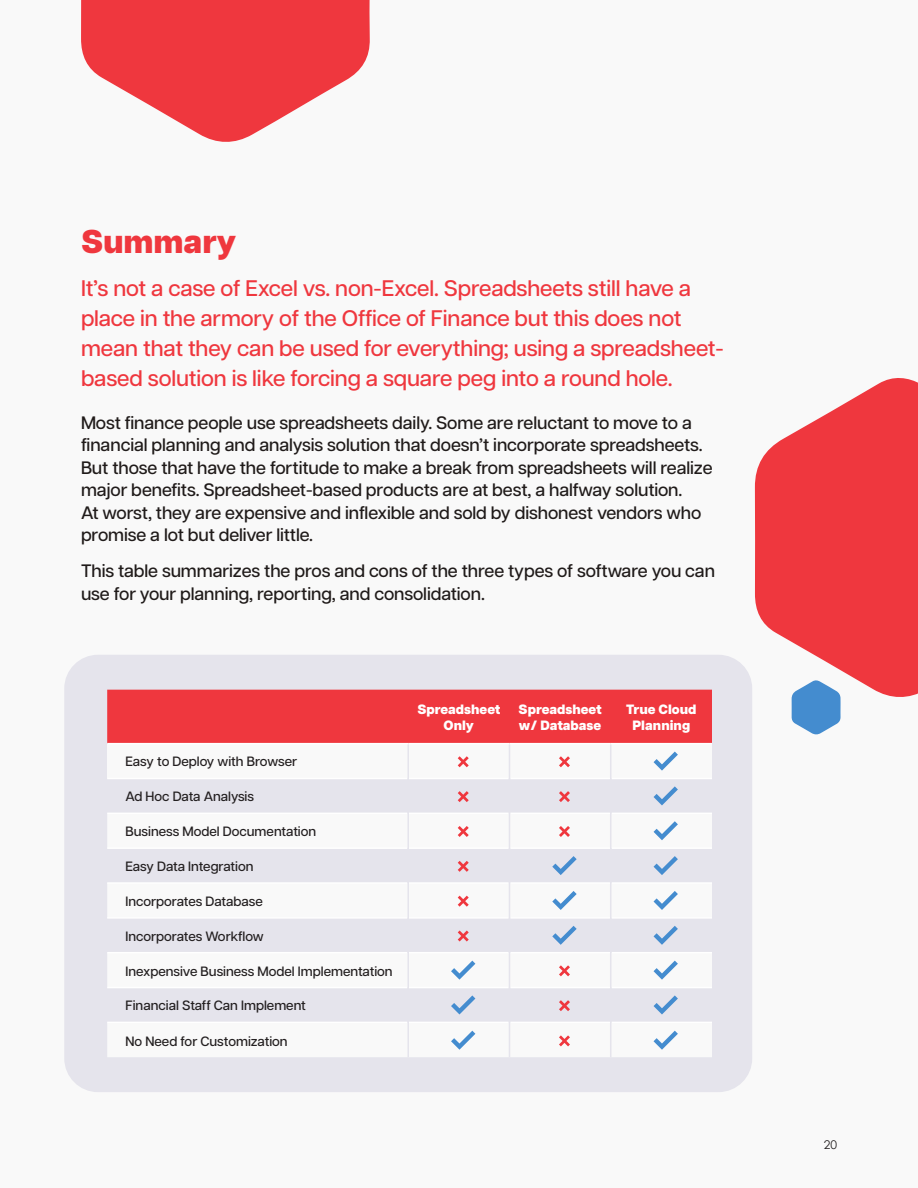
<style>
.page{position:relative;width:918px;height:1188px;background:#f9f9f9}
.page>*{position:absolute;margin:0;border:0;box-sizing:border-box;transform-origin:0 0}
.t1{font:800 33px "Articulat CF";letter-spacing:-.005em;color:#ef373e}
.Intro_para{font:500 22.5px/30px "Articulat CF";letter-spacing:-.005em;color:#ef373e}
.Body{font:500 18px/22.5px "Articulat CF";letter-spacing:-.005em;color:#201b1a}
.t2{font:500 13.5px "Articulat CF";color:#231f20}
.t3{font:800 13.5px/15.6px "Articulat CF";color:#fff;text-align:center}
.t4{font:12px "Century Gothic";color:#231f20}
</style>
<div class="page">
<svg style="left:81px;top:0;width:289px;height:142px"></svg>
<svg style="left:792px;top:700px;width:49px;height:35px"></svg>
<svg style="left:755px;top:378px;width:163px;height:322px;fill:#ef373e"></svg>
<div style="left:64px;top:655px;width:688px;height:437px;background:#e5e4ec;border-radius:34px"></div>
<div style="left:107px;top:690px;width:605px;height:53px;background:#ef373e"></div>
<div style="left:107px;top:744px;width:605px;height:313px;background:#f9f9f9"></div>
<svg style="left:107px;top:779px;width:605px;height:243px"></svg>
<hr style="left:107px;top:743px;width:301px;height:1px;background:#fff">
<hr style="left:408px;top:743px;width:101px;height:1px;background:#fff">
<hr style="left:509px;top:743px;width:102px;height:1px;background:#fff">
<hr style="left:611px;top:743px;width:101px;height:1px;background:#fff">
<hr style="left:107px;top:778px;width:300px;height:1px;background:#fff">
<hr style="left:409px;top:778px;width:100px;height:1px;background:#fff">
<hr style="left:510px;top:778px;width:100px;height:1px;background:#fff">
<hr style="left:611px;top:778px;width:101px;height:1px;background:#fff">
<hr style="left:107px;top:813px;width:300px;height:1px;background:#fff">
<hr style="left:409px;top:813px;width:100px;height:1px;background:#fff">
<hr style="left:510px;top:813px;width:100px;height:1px;background:#fff">
<hr style="left:611px;top:813px;width:101px;height:1px;background:#fff">
<hr style="left:107px;top:847px;width:300px;height:2px;background:#fff">
<hr style="left:409px;top:847px;width:100px;height:2px;background:#fff">
<hr style="left:510px;top:847px;width:100px;height:2px;background:#fff">
<hr style="left:611px;top:847px;width:101px;height:2px;background:#fff">
<hr style="left:107px;top:882px;width:300px;height:2px;background:#fff">
<hr style="left:409px;top:882px;width:100px;height:2px;background:#fff">
<hr style="left:510px;top:882px;width:100px;height:2px;background:#fff">
<hr style="left:611px;top:882px;width:101px;height:2px;background:#fff">
<hr style="left:107px;top:917px;width:300px;height:2px;background:#fff">
<hr style="left:409px;top:917px;width:100px;height:2px;background:#fff">
<hr style="left:510px;top:917px;width:100px;height:2px;background:#fff">
<hr style="left:611px;top:917px;width:101px;height:2px;background:#fff">
<hr style="left:107px;top:952px;width:300px;height:1px;background:#fff">
<hr style="left:409px;top:952px;width:100px;height:1px;background:#fff">
<hr style="left:510px;top:952px;width:100px;height:1px;background:#fff">
<hr style="left:611px;top:952px;width:101px;height:1px;background:#fff">
<hr style="left:107px;top:987px;width:300px;height:1px;background:#fff">
<hr style="left:409px;top:987px;width:100px;height:1px;background:#fff">
<hr style="left:510px;top:987px;width:100px;height:1px;background:#fff">
<hr style="left:611px;top:987px;width:101px;height:1px;background:#fff">
<hr style="left:107px;top:1022px;width:300px;height:1px;background:#fff">
<hr style="left:409px;top:1022px;width:100px;height:1px;background:#fff">
<hr style="left:510px;top:1022px;width:100px;height:1px;background:#fff">
<hr style="left:611px;top:1022px;width:101px;height:1px;background:#fff">
<hr style="left:407px;top:744px;width:2px;height:34px;background:#e5e4ec">
<hr style="left:509px;top:744px;width:1px;height:34px;background:#e5e4ec">
<hr style="left:610px;top:744px;width:1px;height:34px;background:#e5e4ec">
<hr style="left:407px;top:778px;width:2px;height:35px;background:#e5e4ec">
<hr style="left:509px;top:778px;width:1px;height:35px;background:#e5e4ec">
<hr style="left:610px;top:778px;width:1px;height:35px;background:#e5e4ec">
<hr style="left:407px;top:813px;width:2px;height:35px;background:#e5e4ec">
<hr style="left:509px;top:813px;width:1px;height:35px;background:#e5e4ec">
<hr style="left:610px;top:813px;width:1px;height:35px;background:#e5e4ec">
<hr style="left:407px;top:848px;width:2px;height:35px;background:#e5e4ec">
<hr style="left:509px;top:848px;width:1px;height:35px;background:#e5e4ec">
<hr style="left:610px;top:848px;width:1px;height:35px;background:#e5e4ec">
<hr style="left:407px;top:883px;width:2px;height:35px;background:#e5e4ec">
<hr style="left:509px;top:883px;width:1px;height:35px;background:#e5e4ec">
<hr style="left:610px;top:883px;width:1px;height:35px;background:#e5e4ec">
<hr style="left:407px;top:918px;width:2px;height:35px;background:#e5e4ec">
<hr style="left:509px;top:918px;width:1px;height:35px;background:#e5e4ec">
<hr style="left:610px;top:918px;width:1px;height:35px;background:#e5e4ec">
<hr style="left:407px;top:953px;width:2px;height:35px;background:#e5e4ec">
<hr style="left:509px;top:953px;width:1px;height:35px;background:#e5e4ec">
<hr style="left:610px;top:953px;width:1px;height:35px;background:#e5e4ec">
<hr style="left:407px;top:988px;width:2px;height:34px;background:#e5e4ec">
<hr style="left:509px;top:988px;width:1px;height:34px;background:#e5e4ec">
<hr style="left:610px;top:988px;width:1px;height:34px;background:#e5e4ec">
<hr style="left:407px;top:1022px;width:2px;height:35px;background:#e5e4ec">
<hr style="left:509px;top:1022px;width:1px;height:35px;background:#e5e4ec">
<hr style="left:610px;top:1022px;width:1px;height:35px;background:#e5e4ec">
<svg style="left:458px;top:756px;width:11px;height:11px"></svg>
<svg style="left:559px;top:756px;width:11px;height:11px"></svg>
<svg style="left:654px;top:752px;width:24px;height:19px"></svg>
<svg style="left:458px;top:791px;width:11px;height:11px"></svg>
<svg style="left:559px;top:791px;width:11px;height:11px"></svg>
<svg style="left:654px;top:786px;width:24px;height:19px"></svg>
<svg style="left:458px;top:826px;width:11px;height:11px"></svg>
<svg style="left:559px;top:826px;width:11px;height:11px"></svg>
<svg style="left:654px;top:821px;width:24px;height:19px"></svg>
<svg style="left:458px;top:861px;width:11px;height:11px"></svg>
<svg style="left:552px;top:856px;width:25px;height:19px"></svg>
<svg style="left:654px;top:856px;width:24px;height:19px"></svg>
<svg style="left:458px;top:896px;width:11px;height:11px"></svg>
<svg style="left:552px;top:891px;width:25px;height:19px"></svg>
<svg style="left:654px;top:891px;width:24px;height:19px"></svg>
<svg style="left:458px;top:931px;width:11px;height:11px"></svg>
<svg style="left:552px;top:926px;width:25px;height:19px"></svg>
<svg style="left:654px;top:926px;width:24px;height:19px"></svg>
<svg style="left:451px;top:961px;width:24px;height:19px"></svg>
<svg style="left:559px;top:965px;width:11px;height:11px"></svg>
<svg style="left:654px;top:961px;width:24px;height:19px"></svg>
<svg style="left:451px;top:995px;width:24px;height:19px"></svg>
<svg style="left:559px;top:1000px;width:11px;height:11px"></svg>
<svg style="left:654px;top:995px;width:24px;height:19px"></svg>
<svg style="left:451px;top:1031px;width:24px;height:19px"></svg>
<svg style="left:559px;top:1035px;width:11px;height:11px"></svg>
<svg style="left:654px;top:1031px;width:24px;height:19px"></svg>
<p class="t1" style="left:81px;top:221px;width:157px">Summary</p>
<p class="Intro_para" style="left:81px;top:274px;width:644px">It’s not a case of Excel vs. non-Excel. Spreadsheets still have a place in the armory of the Office of Finance but this does not mean that they can be used for everything; using a spreadsheet&shy;based solution is like forcing a square peg into a round hole.</p>
<p class="Body" style="left:81px;top:412px;width:633px">Most finance people use spreadsheets daily. Some are reluctant to move to a financial planning and analysis solution that doesn’t incorporate spreadsheets.<br>But those that have the fortitude to make a break from spreadsheets will realize major benefits. Spreadsheet-based products are at best, a halfway solution.<br>At worst, they are expensive and inflexible and sold by dishonest vendors who promise a lot but deliver little.</p>
<p class="Body" style="left:81px;top:560px;width:636px">This table summarizes the pros and cons of the three types of software you can use for your planning, reporting, and consolidation.</p>
<p class="t2" style="left:126px;top:754px;width:173px">Easy to Deploy with Browser</p>
<p class="t2" style="left:126px;top:789px;width:130px">Ad Hoc Data Analysis</p>
<p class="t2" style="left:126px;top:824px;width:192px">Business Model Documentation</p>
<p class="t2" style="left:126px;top:859px;width:129px">Easy Data Integration</p>
<p class="t2" style="left:126px;top:893px;width:139px">Incorporates Database</p>
<p class="t2" style="left:126px;top:928px;width:140px">Incorporates Workflow</p>
<p class="t2" style="left:126px;top:963px;width:269px">Inexpensive Business Model Implementation</p>
<p class="t2" style="left:126px;top:998px;width:182px">Financial Staff Can Implement</p>
<p class="t2" style="left:126px;top:1033px;width:164px">No Need for Customization</p>
<p class="t3" style="left:417px;top:703px;width:85px">Spreadsheet<br>Only</p>
<p class="t3" style="left:519px;top:703px;width:85px">Spreadsheet</p>
<p class="t3" style="left:519px;top:718px;width:84px">w/ Database</p>
<p class="t3" style="left:626px;top:703px;width:72px">True Cloud<br>Planning</p>
<p class="t4" style="left:824px;top:1137px;width:15px">20</p>
</div>
